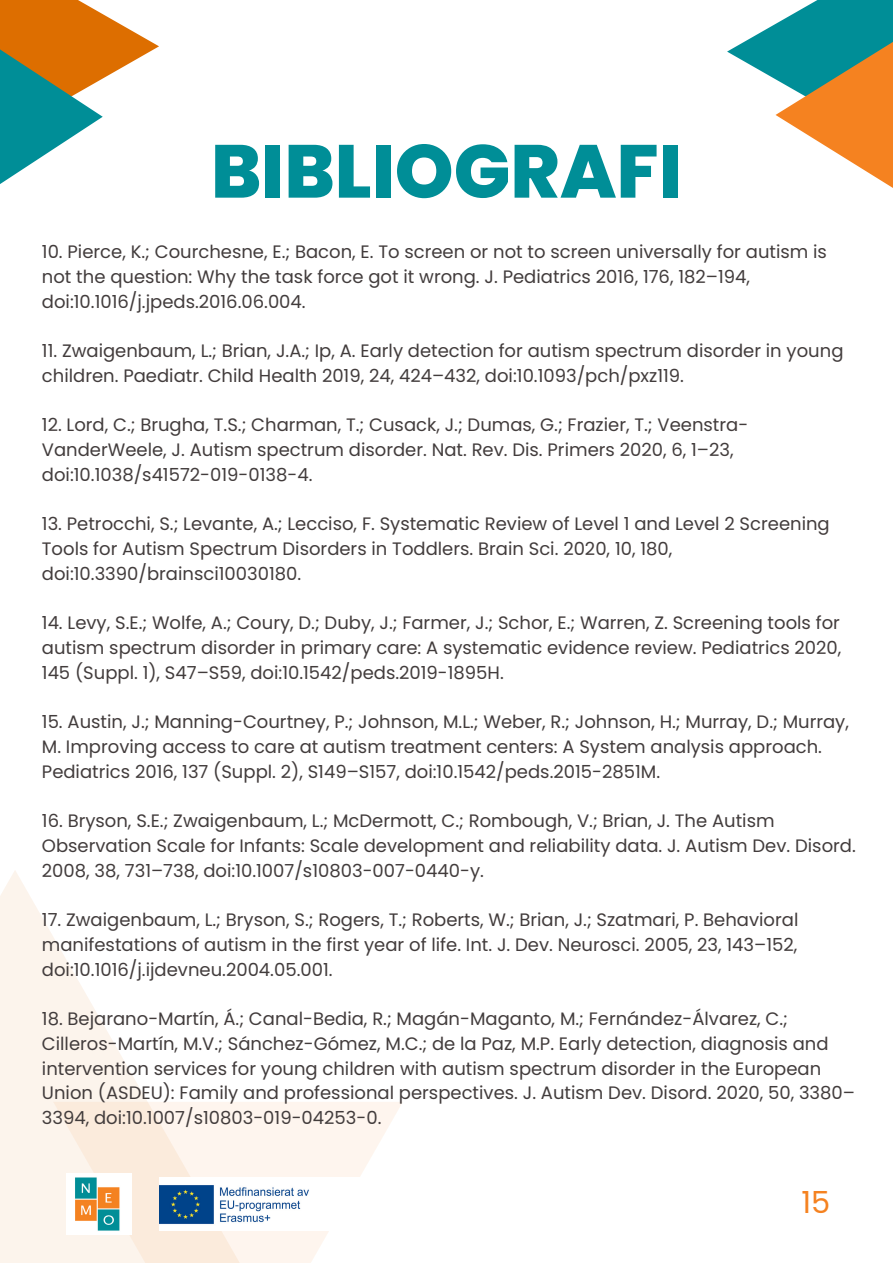
<style>
.page{position:relative;width:893px;height:1264px;background:#fff}
.page>*{position:absolute;margin:0;border:0;box-sizing:border-box;transform-origin:0 0}
.t1{font:800 75px "Poppins";color:#008e97}
.t2{font:30.45px "Poppins";color:#f58220}
.t3{font:18px/24.8px "Poppins";color:#423c3c}
</style>
<div class="page">
<div style="left:0;top:869px;width:280px;height:393px;background:linear-gradient(to right,#fcf5ee,#fff)"></div>
<div style="left:53px;top:1101px;width:350px;height:161px;background:linear-gradient(to right,#fbecde,#fffaf7)"></div>
<svg style="left:727px;top:24px;width:48px;height:55px"></svg>
<svg style="left:775px;top:0;width:117px;height:188px"></svg>
<svg style="left:103px;top:14px;width:56px;height:65px"></svg>
<svg style="left:0;top:0;width:103px;height:184px"></svg>
<img style="left:66px;top:1173px;width:65px;height:61px">
<img style="left:159px;top:1177px;width:236px;height:53px">
<h1 class="t1" style="left:211px;top:119px;width:472px">BIBLIOGRAFI</h1>
<p class="t3" style="left:42px;top:239px;width:786px">10. Pierce, K.; Courchesne, E.; Bacon, E. To screen or not to screen universally for autism is not the question: Why the task force got it wrong. J. Pediatrics 2016, 176, 182–194, doi:10.1016/j.jpeds.2016.06.004.</p>
<p class="t3" style="left:42px;top:338px;width:803px">11. Zwaigenbaum, L.; Brian, J.A.; Ip, A. Early detection for autism spectrum disorder in young children. Paediatr. Child Health 2019, 24, 424–432, doi:10.1093/pch/pxz119.</p>
<p class="t3" style="left:42px;top:413px;width:707px">12. Lord, C.; Brugha, T.S.; Charman, T.; Cusack, J.; Dumas, G.; Frazier, T.; Veenstra-<br>VanderWeele, J. Autism spectrum disorder. Nat. Rev. Dis. Primers 2020, 6, 1–23, doi:10.1038/s41572-019-0138-4.</p>
<p class="t3" style="left:42px;top:511px;width:789px">13. Petrocchi, S.; Levante, A.; Lecciso, F. Systematic Review of Level 1 and Level 2 Screening<br>Tools for Autism Spectrum Disorders in Toddlers. Brain Sci. 2020, 10, 180, doi:10.3390/brainsci10030180.</p>
<p class="t3" style="left:42px;top:610px;width:800px;text-align:justify">14. Levy, S.E.; Wolfe, A.; Coury, D.; Duby, J.; Farmer, J.; Schor, E.; Warren, Z. Screening tools for autism spectrum disorder in primary care: A systematic evidence review. Pediatrics 2020, 145 (Suppl. 1), S47–S59, doi:10.1542/peds.2019-1895H.</p>
<p class="t3" style="left:42px;top:709px;width:808px">15. Austin, J.; Manning-Courtney, P.; Johnson, M.L.; Weber, R.; Johnson, H.; Murray, D.; Murray,<br>M. Improving access to care at autism treatment centers: A System analysis approach.<br>Pediatrics 2016, 137 (Suppl. 2), S149–S157, doi:10.1542/peds.2015-2851M.</p>
<p class="t3" style="left:42px;top:808px;width:815px">16. Bryson, S.E.; Zwaigenbaum, L.; McDermott, C.; Rombough, V.; Brian, J. The Autism<br>Observation Scale for Infants: Scale development and reliability data. J. Autism Dev. Disord.<br>2008, 38, 731–738, doi:10.1007/s10803-007-0440-y.</p>
<p class="t3" style="left:42px;top:907px;width:758px;text-align:justify">17. Zwaigenbaum, L.; Bryson, S.; Rogers, T.; Roberts, W.; Brian, J.; Szatmari, P. Behavioral manifestations of autism in the first year of life. Int. J. Dev. Neurosci. 2005, 23, 143–152, doi:10.1016/j.ijdevneu.2004.05.001.</p>
<p class="t3" style="left:42px;top:1006px;width:814px">18. Bejarano-Martín, Á.; Canal-Bedia, R.; Magán-Maganto, M.; Fernández-Álvarez, C.; Cilleros-Martín, M.V.; Sánchez-Gómez, M.C.; de la Paz, M.P. Early detection, diagnosis and intervention services for young children with autism spectrum disorder in the European Union (ASDEU): Family and professional perspectives. J. Autism Dev. Disord. 2020, 50, 3380– 3394, doi:10.1007/s10803-019-04253-0.</p>
<h2 class="t2" style="left:801px;top:1181px;width:30px">15</h2>
</div>
